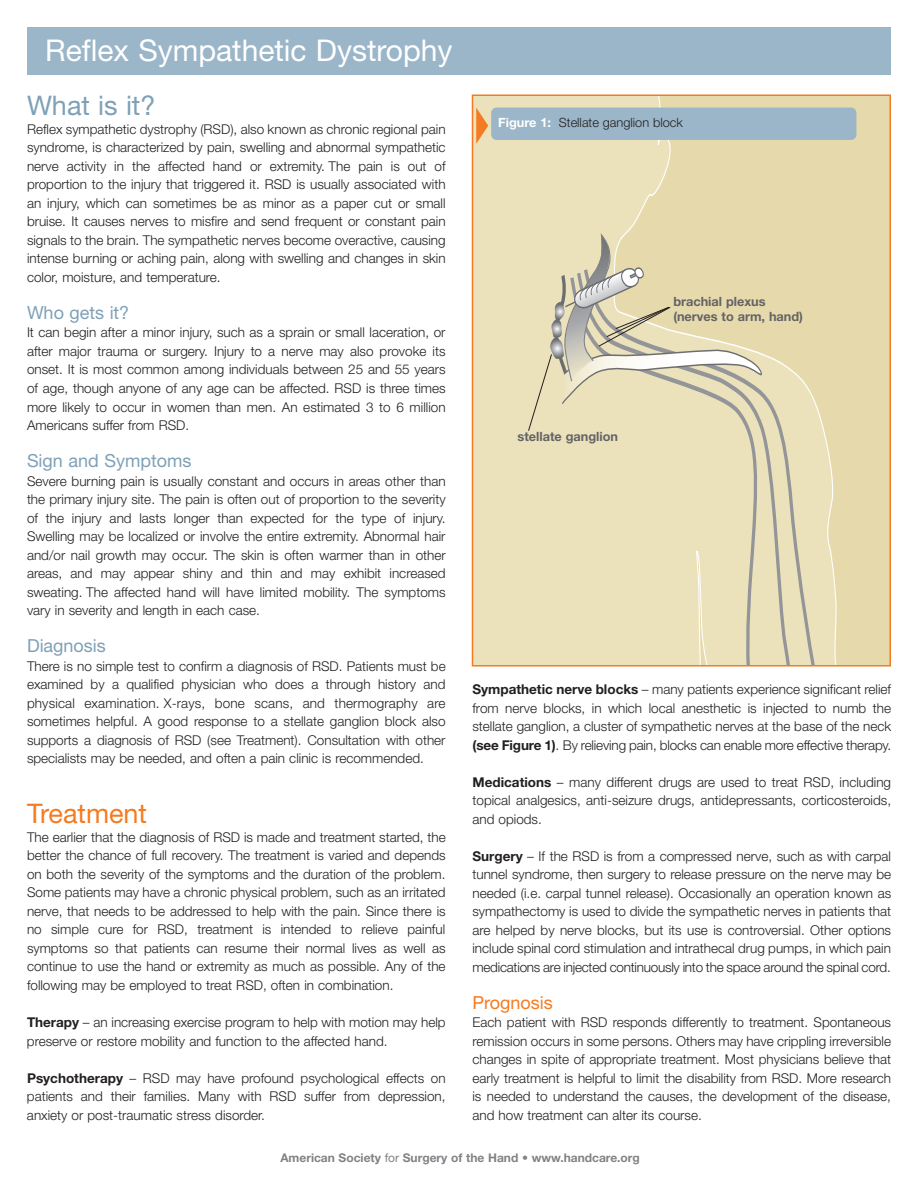
<style>
.page{position:relative;width:918px;height:1188px;background:#fff}
.page>*{position:absolute;margin:0;border:0;box-sizing:border-box;transform-origin:0 0}
.t1{font:30px "Helvetica Neue";color:#fff}
.t2{font:27px "Helvetica Neue";color:#7ea1b7}
.t3{font:27px "Helvetica Neue";color:#f47b21}
.t4{font:18px "Helvetica Neue";color:#7ea1b7}
.t5{font:18px "Helvetica Neue";color:#f47b21}
.t6{font:300 13.5px/18.5px "Helvetica Neue";color:#231f20;text-align:justify}
.t7{font:700 12.75px/15.3px "Helvetica Neue";color:#636366}
.t8{font:300 12.75px "Helvetica Neue";color:#231f20}
.t9{font:700 12px "Helvetica Neue";color:#808285}
.s1{font-weight:700}
.s2{font-weight:700;color:#fff}
.s3{font-weight:400}
</style>
<div class="page">
<div style="left:28px;top:27px;width:863px;height:47px;background:#9bb6c8"></div>
<svg style="left:475px;top:97px;width:413px;height:567px;background:#e9deb5"></svg>
<svg style="left:582px;top:265px;width:306px;height:399px;background:#e7dcb5"></svg>
<div style="left:472px;top:94px;width:419px;height:573px;border:2px solid #f47b21"></div>
<svg style="left:476px;top:108px;width:12px;height:36px"></svg>
<div style="left:491px;top:108px;width:365px;height:32px;background:#9bb6c8;border-radius:5px"></div>
<svg style="left:528px;top:235px;width:235px;height:197px;background:#ded5b5"></svg>
<h1 class="t1" style="left:45px;top:39px;width:409px">Reflex Sympathetic Dystrophy</h1>
<h2 class="t2" style="left:27px;top:96px;width:130px">What is it?</h2>
<p class="t6" style="left:27px;top:121px;width:420px">Reflex sympathetic dystrophy (RSD), also known as chronic regional pain syndrome, is characterized by pain, swelling and abnormal sympathetic nerve activity in the affected hand or extremity. The pain is out of proportion to the injury that triggered it. RSD is usually associated with an injury, which can sometimes be as minor as a paper cut or small bruise. It causes nerves to misfire and send frequent or constant pain signals to the brain. The sympathetic nerves become overactive, causing intense burning or aching pain, along with swelling and changes in skin color, moisture, and temperature.</p>
<h3 class="t4" style="left:27px;top:306px;width:104px">Who gets it?</h3>
<p class="t6" style="left:27px;top:325px;width:420px">It can begin after a minor injury, such as a sprain or small laceration, or after major trauma or surgery. Injury to a nerve may also provoke its onset. It is most common among individuals between 25 and 55 years of age, though anyone of any age can be affected. RSD is three times more likely to occur in women than men. An estimated 3 to 6 million Americans suffer from RSD.</p>
<h3 class="t4" style="left:27px;top:454px;width:166px">Sign and Symptoms</h3>
<p class="t6" style="left:27px;top:473px;width:420px">Severe burning pain is usually constant and occurs in areas other than the primary injury site. The pain is often out of proportion to the severity of the injury and lasts longer than expected for the type of injury.<br>Swelling may be localized or involve the entire extremity. Abnormal hair and/or nail growth may occur. The skin is often warmer than in other areas, and may appear shiny and thin and may exhibit increased sweating. The affected hand will have limited mobility. The symptoms vary in severity and length in each case.</p>
<h3 class="t4" style="left:27px;top:639px;width:80px">Diagnosis</h3>
<p class="t6" style="left:27px;top:658px;width:420px">There is no simple test to confirm a diagnosis of RSD. Patients must be examined by a qualified physician who does a through history and physical examination. X-rays, bone scans, and thermography are sometimes helpful. A good response to a stellate ganglion block also supports a diagnosis of RSD (see Treatment). Consultation with other specialists may be needed, and often a pain clinic is recommended.</p>
<h2 class="t3" style="left:27px;top:804px;width:122px">Treatment</h2>
<p class="t6" style="left:27px;top:829px;width:420px">The earlier that the diagnosis of RSD is made and treatment started, the better the chance of full recovery. The treatment is varied and depends on both the severity of the symptoms and the duration of the problem.<br>Some patients may have a chronic physical problem, such as an irritated nerve, that needs to be addressed to help with the pain. Since there is no simple cure for RSD, treatment is intended to relieve painful symptoms so that patients can resume their normal lives as well as continue to use the hand or extremity as much as possible. Any of the following may be employed to treat RSD, often in combination.</p>
<p class="t6" style="left:27px;top:1014px;width:420px"><span class="s1">Therapy</span> – an increasing exercise program to help with motion may help preserve or restore mobility and function to the affected hand.</p>
<p class="t6" style="left:27px;top:1070px;width:420px"><span class="s1">Psychotherapy</span> – RSD may have profound psychological effects on patients and their families. Many with RSD suffer from depression, anxiety or post-traumatic stress disorder.</p>
<p class="t8" style="left:498px;top:118px;width:186px"><span class="s2">Figure 1:</span> Stellate ganglion block</p>
<p class="t7" style="left:518px;top:430px;width:102px">stellate ganglion</p>
<p class="t7" style="left:673px;top:295px;width:131px">brachial plexus (nerves to arm, hand)</p>
<p class="t6" style="left:472px;top:681px;width:420px"><span class="s1">Sympathetic nerve blocks</span> – many patients experience significant relief from nerve blocks, in which local anesthetic is injected to numb the stellate ganglion, a cluster of sympathetic nerves at the base of the neck <span class="s1">(see Figure 1)</span>. By relieving pain, blocks can enable more effective therapy.</p>
<p class="t6" style="left:472px;top:774px;width:420px"><span class="s1">Medications</span> – many different drugs are used to treat RSD, including topical analgesics, anti-seizure drugs, antidepressants, corticosteroids, and opiods.</p>
<p class="t6" style="left:472px;top:848px;width:420px"><span class="s1">Surgery</span> – If the RSD is from a compressed nerve, such as with carpal tunnel syndrome, then surgery to release pressure on the nerve may be needed (i.e. carpal tunnel release). Occasionally an operation known as sympathectomy is used to divide the sympathetic nerves in patients that are helped by nerve blocks, but its use is controversial. Other options include spinal cord stimulation and intrathecal drug pumps, in which pain medications are injected continuously into the space around the spinal cord.</p>
<h3 class="t5" style="left:472px;top:996px;width:82px">Prognosis</h3>
<p class="t6" style="left:472px;top:1014px;width:420px">Each patient with RSD responds differently to treatment. Spontaneous remission occurs in some persons. Others may have crippling irreversible changes in spite of appropriate treatment. Most physicians believe that early treatment is helpful to limit the disability from RSD. More research is needed to understand the causes, the development of the disease, and how treatment can alter its course.</p>
<p class="t9" style="left:280px;top:1153px;width:361px">American Society <span class="s3">for</span> Surgery of the Hand • www.handcare.org</p>
</div>
